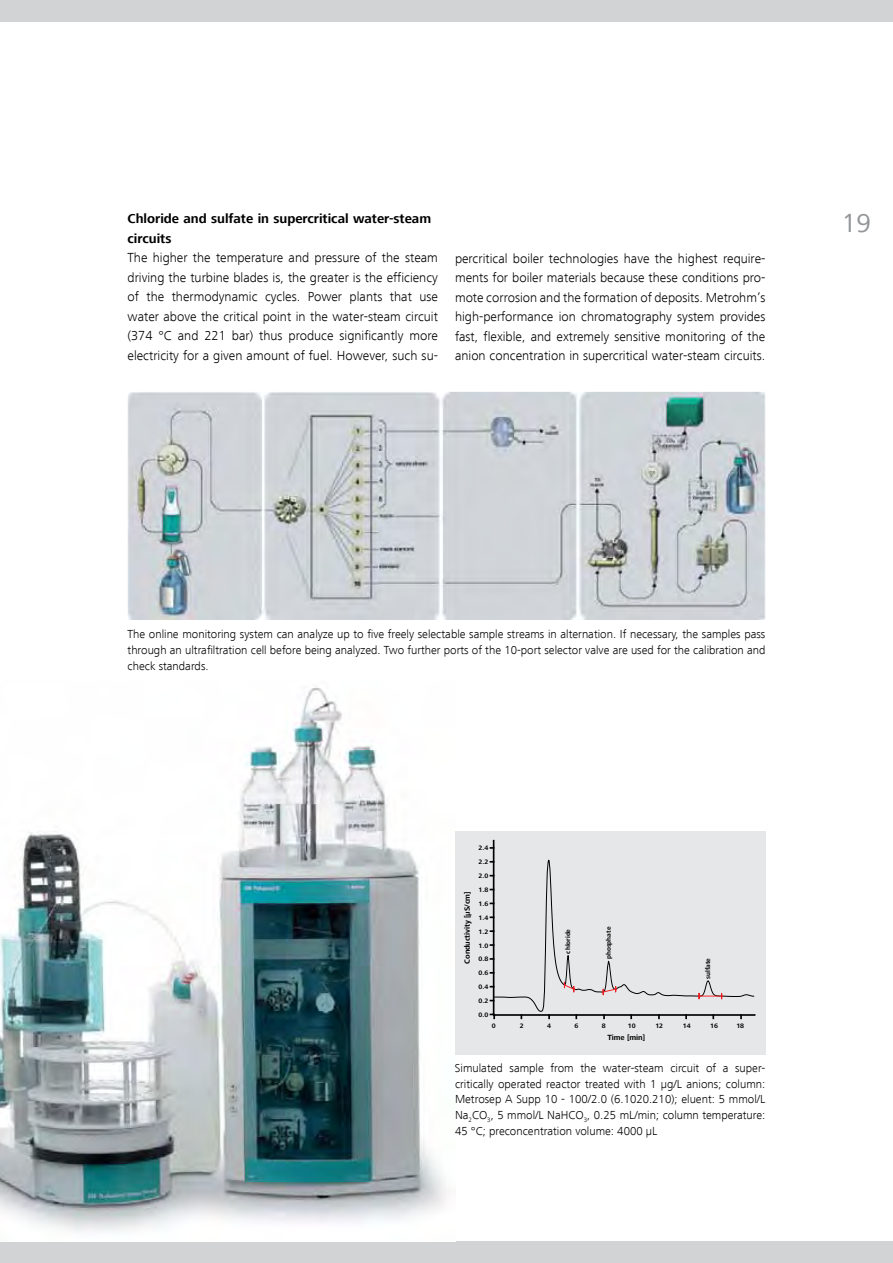
<style>
.page{position:relative;width:893px;height:1263px;background:#fff}
.page>*{position:absolute;margin:0;border:0;box-sizing:border-box;transform-origin:0 0}
.t1{font:27px "Frutiger Next LT";color:#939598}
.t2{font:300 13.5px/19.5px "Frutiger Next LT";color:#000;text-align:justify}
.t3{font:700 13.5px/19.5px "Frutiger Next LT";color:#000}
.t4{font:300 12px/15.8px "Frutiger Next LT";color:#000;text-align:justify}
.t5{font:700 7.8px "Frutiger Next LT";letter-spacing:-.015em;color:#000}
.t6{font:700 6.6px "Frutiger Next LT";color:#000}
</style>
<div class="page">
<div style="left:0;top:1242px;width:893px;height:21px;background:#d1d3d4"></div>
<div style="left:0;top:0;width:893px;height:21px;background:#d1d3d4"></div>
<img style="left:0;top:688px;width:446px;height:544px">
<img style="left:130px;top:393px;width:633px;height:226px">
<div style="left:128px;top:391px;width:637px;height:230px;border:1px solid #fff"></div>
<div style="left:455px;top:831px;width:310px;height:223px;background:#e6e7e8"></div>
<hr style="left:493px;top:841px;width:1px;height:173px;background:#000">
<svg style="left:490px;top:1013px;width:4px;height:5px"></svg>
<hr style="left:494px;top:1014px;width:261px;height:2px;background:#000">
<svg style="left:494px;top:839px;width:260px;height:181px"></svg>
<svg style="left:564px;top:955px;width:158px;height:44px"></svg>
<p class="t3" style="left:128px;top:209px;width:305px">Chloride and sulfate in supercritical water-steam circuits</p>
<p class="t2" style="left:128px;top:248px;width:312px">The higher the temperature and pressure of the steam driving the turbine blades is, the greater is the efficiency of the thermodynamic cycles. Power plants that use water above the critical point in the water-steam circuit (374 °C and 221 bar) thus produce significantly more electricity for a given amount of fuel. However, such su-</p>
<p class="t2" style="left:455px;top:248px;width:312px">percritical boiler technologies have the highest require&shy;ments for boiler materials because these conditions pro&shy;mote corrosion and the formation of deposits. Metrohm’s high-performance ion chromatography system provides fast, flexible, and extremely sensitive monitoring of the anion concentration in supercritical water-steam circuits.</p>
<h1 class="t1" style="left:842px;top:208px;width:31px">19</h1>
<p class="t4" style="left:128px;top:626px;width:639px">The online monitoring system can analyze up to five freely selectable sample streams in alternation. If necessary, the samples pass through an ultrafiltration cell before being analyzed. Two further ports of the 10-port selector valve are used for the calibration and check standards.</p>
<p class="t6" style="left:479px;top:844px;width:11px">2.4</p>
<p class="t6" style="left:479px;top:858px;width:11px">2.2</p>
<p class="t6" style="left:479px;top:872px;width:11px">2.0</p>
<p class="t6" style="left:479px;top:886px;width:11px">1.8</p>
<p class="t5" style="left:463px;top:963px;width:74px;rotate:-90deg">Conductivity [µS/cm]</p>
<p class="t6" style="left:479px;top:900px;width:11px">1.6</p>
<p class="t6" style="left:479px;top:914px;width:11px">1.4</p>
<p class="t6" style="left:479px;top:928px;width:11px">1.2</p>
<p class="t6" style="left:479px;top:942px;width:11px">1.0</p>
<p class="t6" style="left:479px;top:955px;width:11px">0.8</p>
<p class="t6" style="left:479px;top:969px;width:11px">0.6</p>
<p class="t6" style="left:479px;top:983px;width:11px">0.4</p>
<p class="t6" style="left:479px;top:997px;width:11px">0.2</p>
<p class="t6" style="left:479px;top:1010px;width:11px">0.0</p>
<p class="t6" style="left:564px;top:953px;width:26px;rotate:-90deg">chloride</p>
<p class="t6" style="left:605px;top:959px;width:34px;rotate:-90deg">phosphate</p>
<p class="t6" style="left:704px;top:979px;width:22px;rotate:-90deg">sulfate</p>
<p class="t6" style="left:492px;top:1022px;width:5px">0</p>
<p class="t6" style="left:520px;top:1022px;width:5px">2</p>
<p class="t6" style="left:547px;top:1022px;width:5px">4</p>
<p class="t6" style="left:575px;top:1022px;width:5px">6</p>
<p class="t6" style="left:602px;top:1022px;width:5px">8</p>
<p class="t6" style="left:628px;top:1022px;width:9px">10</p>
<p class="t6" style="left:655px;top:1022px;width:9px">12</p>
<p class="t6" style="left:683px;top:1022px;width:9px">14</p>
<p class="t6" style="left:710px;top:1022px;width:9px">16</p>
<p class="t6" style="left:736px;top:1022px;width:9px">18</p>
<p class="t5" style="left:607px;top:1033px;width:39px">Time [min]</p>
<p class="t4" style="left:455px;top:1060px;width:312px">Simulated sample from the water-steam circuit of a super&shy;critically operated reactor treated with 1 µg/L anions; column:<br>Metrosep A Supp 10 - 100/2.0 (6.1020.210); eluent: 5 mmol/L Na<sub>2</sub>CO<sub>3</sub>, 5 mmol/L NaHCO<sub>3</sub>, 0.25 mL/min; column temperature:<br>45 °C; preconcentration volume: 4000 µL</p>
</div>
